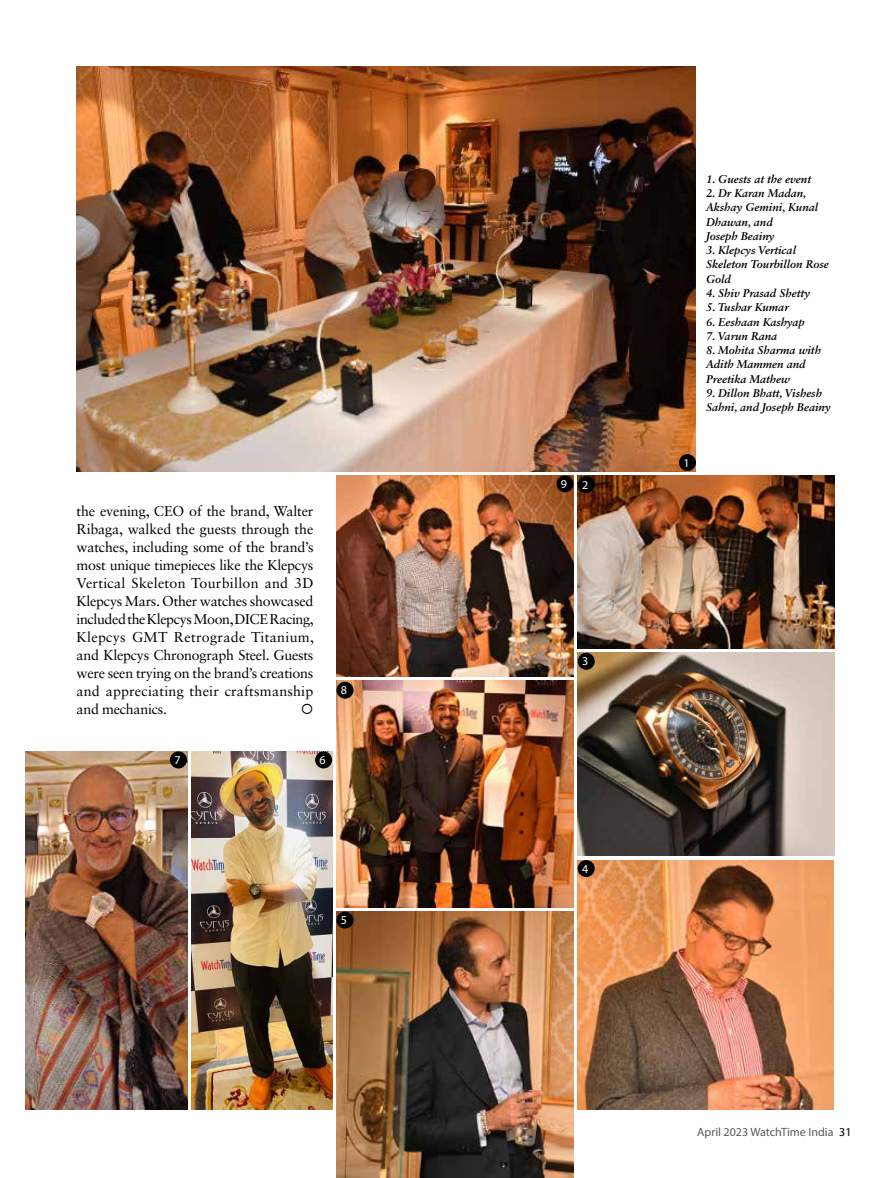
<style>
.page{position:relative;width:893px;height:1178px;background:#fff}
.page>*{position:absolute;margin:0;border:0;box-sizing:border-box;transform-origin:0 0}
.t1{font:14.25px/18px "Sabon LT Std";letter-spacing:.015em;color:#000;text-align:justify}
.t2{font:12px "Myriad Pro";color:#58595b}
.t3{font:12px "Myriad Pro";color:#fff}
.t4{font:italic 700 11.25px/14.2px "Sabon LT Std";color:#000}
.s1{color:#000}
</style>
<div class="page">
<img style="left:337px;top:911px;width:236px;height:267px">
<img style="left:578px;top:653px;width:256px;height:203px">
<img style="left:578px;top:475px;width:256px;height:173px">
<img style="left:578px;top:860px;width:255px;height:250px">
<img style="left:77px;top:67px;width:619px;height:404px">
<div style="left:679px;top:454px;width:17px;height:17px;background:#000;border-radius:50%"></div>
<div style="left:578px;top:653px;width:17px;height:17px;background:#000;border-radius:50%"></div>
<div style="left:578px;top:860px;width:17px;height:17px;background:#000;border-radius:50%"></div>
<div style="left:337px;top:911px;width:17px;height:17px;background:#000;border-radius:50%"></div>
<img style="left:337px;top:681px;width:236px;height:226px">
<img style="left:26px;top:751px;width:161px;height:359px">
<img style="left:191px;top:751px;width:141px;height:359px">
<div style="left:337px;top:682px;width:17px;height:17px;background:#000;border-radius:50%"></div>
<img style="left:337px;top:475px;width:236px;height:201px">
<div style="left:556px;top:475px;width:17px;height:17px;background:#000;border-radius:50%"></div>
<div style="left:578px;top:476px;width:17px;height:17px;background:#000;border-radius:50%"></div>
<div style="left:315px;top:751px;width:17px;height:17px;background:#000;border-radius:50%"></div>
<div style="left:170px;top:751px;width:17px;height:17px;background:#000;border-radius:50%"></div>
<p class="t1" style="left:77px;top:502px;width:239px">the evening, CEO of the brand, Walter Ribaga, walked the guests through the watches, including some of the brand’s most unique timepieces like the Klepcys Vertical Skeleton Tourbillon and 3D Klepcys Mars. Other watches showcased included the Klepcys Moon, DICE Racing, Klepcys GMT Retrograde Titanium, and Klepcys Chronograph Steel. Guests were seen trying on the brand’s creations and appreciating their craftsmanship and mechanics.</p>
<p class="t3" style="left:341px;top:683px;width:8px">8</p>
<p class="t3" style="left:174px;top:752px;width:8px">7</p>
<p class="t3" style="left:319px;top:752px;width:8px">6</p>
<p class="t3" style="left:341px;top:913px;width:8px">5</p>
<p class="t3" style="left:561px;top:476px;width:8px">9</p>
<p class="t3" style="left:582px;top:477px;width:8px">2</p>
<p class="t3" style="left:582px;top:654px;width:8px">3</p>
<p class="t3" style="left:582px;top:861px;width:8px">4</p>
<p class="t4" style="left:706px;top:172px;width:106px">1. Guests at the event</p>
<p class="t4" style="left:706px;top:186px;width:114px">2. Dr Karan Madan,<br>Akshay Gemini, Kunal<br>Dhawan, and<br>Joseph Beainy</p>
<p class="t4" style="left:706px;top:243px;width:124px">3. Klepcys Vertical<br>Skeleton Tourbillon Rose<br>Gold</p>
<p class="t4" style="left:706px;top:286px;width:105px">4. Shiv Prasad Shetty</p>
<p class="t4" style="left:706px;top:300px;width:84px">5. Tushar Kumar</p>
<p class="t4" style="left:706px;top:314px;width:100px">6. Eeshaan Kashyap</p>
<p class="t4" style="left:706px;top:329px;width:73px">7. Varun Rana</p>
<p class="t4" style="left:706px;top:343px;width:116px">8. Mohita Sharma with<br>Adith Mammen and<br>Preetika Mathew</p>
<p class="t4" style="left:706px;top:386px;width:126px">9. Dillon Bhatt, Vishesh<br>Sahni, and Joseph Beainy</p>
<p class="t3" style="left:683px;top:455px;width:8px">1</p>
<p class="t2" style="left:697px;top:1124px;width:156px">April 2023 WatchTime India <span class="s1">31</span></p>
</div>
